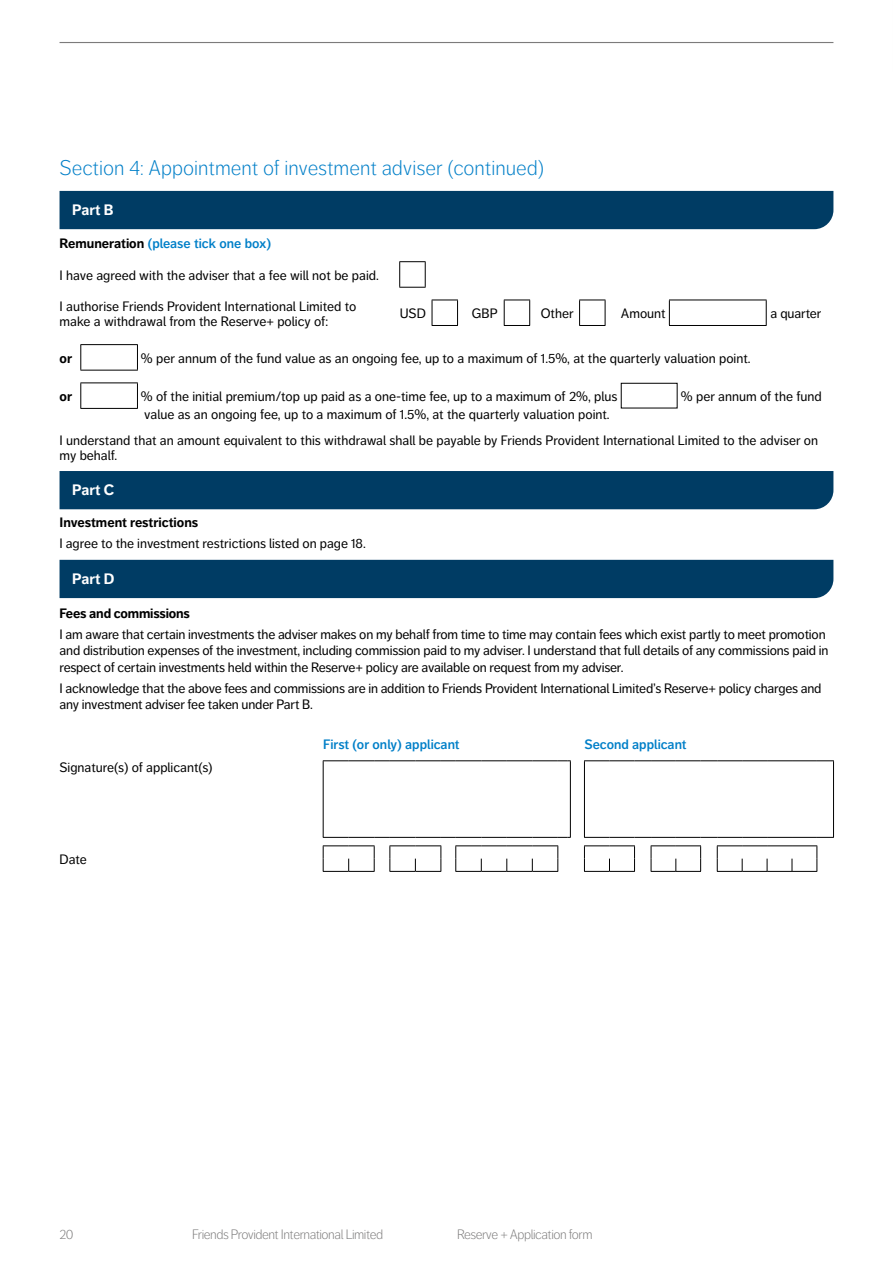
<style>
.page{position:relative;width:893px;height:1263px;background:#fff}
.page>*{position:absolute;margin:0;border:0;box-sizing:border-box;transform-origin:0 0}
.App_Form_Sub_Head_sm{font:300 21px "Friends Life Dagny";color:#007fc8}
.App_Form_Section_hea{font:700 15px "Friends Life Dagny";color:#fff}
.App_Form_question_9{font:13.5px/15px "Friends Life Dagny";color:#000}
.App_Form_copy_9_11pt{font:13.5px/16.5px "Friends Life Dagny";letter-spacing:-.015em;color:#000}
.t1{font:300 13.5px "Friends Life Dagny";letter-spacing:-.035em;color:#7c7b7b}
.App_Form_Instruction{font:600 13.5px "Friends Life Dagny";color:#007fc8}
.App_Form_question_9-2{font:600 13.5px "Friends Life Dagny";color:#007fc8}
.App_Form_question_9-3{font:700 13.5px "Friends Life Dagny";color:#000}
.App_Form_copy_9_11pt-2{font:700 13.5px "Friends Life Dagny";letter-spacing:-.015em;color:#000}
.App_Form_r_right_9_1{font:700 13.5px "Friends Life Dagny";color:#000}
.App_Form_Numbered_In{font:13.5px "Friends Life Dagny";color:#000}
.s1{font-weight:700;color:#000}
</style>
<div class="page">
<hr style="left:60px;top:42px;width:773px;height:1px;background:#7c7b7b">
<div style="left:60px;top:191px;width:773px;height:38px;background:#003c64"></div>
<svg style="left:399px;top:261px;width:368px;height:65px"></svg>
<hr style="left:669px;top:325px;width:98px;height:1px;background:#000">
<svg style="left:80px;top:345px;width:1px;height:25px"></svg>
<svg style="left:80px;top:383px;width:1px;height:25px"></svg>
<hr style="left:80px;top:344px;width:58px;height:1px;background:#000">
<hr style="left:80px;top:382px;width:58px;height:1px;background:#000">
<svg style="left:137px;top:345px;width:1px;height:25px"></svg>
<svg style="left:137px;top:383px;width:1px;height:25px"></svg>
<hr style="left:80px;top:370px;width:58px;height:1px;background:#000">
<hr style="left:80px;top:408px;width:58px;height:1px;background:#000">
<div style="left:621px;top:383px;width:56px;height:25px;border:1px solid #000"></div>
<div style="left:60px;top:471px;width:773px;height:38px;background:#003c64"></div>
<div style="left:60px;top:560px;width:773px;height:38px;background:#003c64"></div>
<svg style="left:324px;top:761px;width:377px;height:76px"></svg>
<hr style="left:323px;top:761px;width:1px;height:76px;background:#000">
<svg style="left:323px;top:760px;width:248px;height:1px"></svg>
<hr style="left:570px;top:761px;width:1px;height:76px;background:#000">
<hr style="left:584px;top:761px;width:1px;height:76px;background:#000">
<svg style="left:584px;top:760px;width:250px;height:1px"></svg>
<hr style="left:833px;top:761px;width:1px;height:76px;background:#000">
<svg style="left:323px;top:837px;width:248px;height:1px"></svg>
<svg style="left:584px;top:837px;width:250px;height:1px"></svg>
<svg style="left:323px;top:845px;width:495px;height:27px"></svg>
<p class="App_Form_Sub_Head_sm" style="left:60px;top:156px;width:486px">Section 4: Appointment of investment adviser (continued)</p>
<p class="App_Form_Section_hea" style="left:72px;top:201px;width:43px">Part B</p>
<p class="App_Form_question_9-2" style="left:60px;top:235px;width:213px"><span class="s1">Remuneration</span> (please tick one box)</p>
<p class="App_Form_question_9" style="left:60px;top:268px;width:321px">I have agreed with the adviser that a fee will not be paid.</p>
<p class="App_Form_question_9" style="left:60px;top:299px;width:298px">I authorise Friends Provident International Limited to make a withdrawal from the Reserve+ policy of:</p>
<p class="App_Form_question_9" style="left:400px;top:306px;width:28px">USD</p>
<p class="App_Form_question_9" style="left:472px;top:306px;width:27px">GBP</p>
<p class="App_Form_question_9" style="left:541px;top:306px;width:34px">Other</p>
<p class="App_Form_question_9" style="left:621px;top:306px;width:46px">Amount</p>
<p class="App_Form_question_9" style="left:770px;top:306px;width:52px">a quarter</p>
<p class="App_Form_r_right_9_1" style="left:60px;top:350px;width:14px">or</p>
<p class="App_Form_question_9" style="left:141px;top:351px;width:611px">% per annum of the fund value as an ongoing fee, up to a maximum of 1.5%, at the quarterly valuation point.</p>
<p class="App_Form_r_right_9_1" style="left:60px;top:388px;width:14px">or</p>
<p class="App_Form_question_9" style="left:141px;top:389px;width:478px">% of the initial premium/top up paid as a one-time fee, up to a maximum of 2%, plus</p>
<p class="App_Form_question_9" style="left:681px;top:389px;width:142px">% per annum of the fund</p>
<p class="App_Form_question_9" style="left:144px;top:407px;width:467px">value as an ongoing fee, up to a maximum of 1.5%, at the quarterly valuation point.</p>
<p class="App_Form_question_9" style="left:60px;top:433px;width:760px">I understand that an amount equivalent to this withdrawal shall be payable by Friends Provident International Limited to the adviser on my behalf.</p>
<p class="App_Form_Section_hea" style="left:72px;top:481px;width:44px">Part C</p>
<p class="App_Form_question_9-3" style="left:60px;top:515px;width:140px">Investment restrictions</p>
<p class="App_Form_copy_9_11pt" style="left:60px;top:535px;width:308px">I agree to the investment restrictions listed on page 18.</p>
<p class="App_Form_Section_hea" style="left:72px;top:569px;width:44px">Part D</p>
<p class="App_Form_copy_9_11pt-2" style="left:60px;top:605px;width:132px">Fees and commissions</p>
<p class="App_Form_copy_9_11pt" style="left:60px;top:626px;width:770px">I am aware that certain investments the adviser makes on my behalf from time to time may contain fees which exist partly to meet promotion and distribution expenses of the investment, including commission paid to my adviser. I understand that full details of any commissions paid in respect of certain investments held within the Reserve+ policy are available on request from my adviser.</p>
<p class="App_Form_copy_9_11pt" style="left:60px;top:680px;width:763px">I acknowledge that the above fees and commissions are in addition to Friends Provident International Limited’s Reserve+ policy charges and any investment adviser fee taken under Part B.</p>
<p class="App_Form_Instruction" style="left:323px;top:736px;width:138px">First (or only) applicant</p>
<p class="App_Form_Instruction" style="left:584px;top:736px;width:104px">Second applicant</p>
<p class="App_Form_question_9" style="left:60px;top:760px;width:155px">Signature(s) of applicant(s)</p>
<p class="App_Form_Numbered_In" style="left:60px;top:852px;width:29px">Date</p>
<p class="t1" style="left:60px;top:1226px;width:16px">20</p>
<p class="t1" style="left:192px;top:1226px;width:193px">Friends Provident International Limited</p>
<p class="t1" style="left:457px;top:1226px;width:137px">Reserve + Application form</p>
</div>
